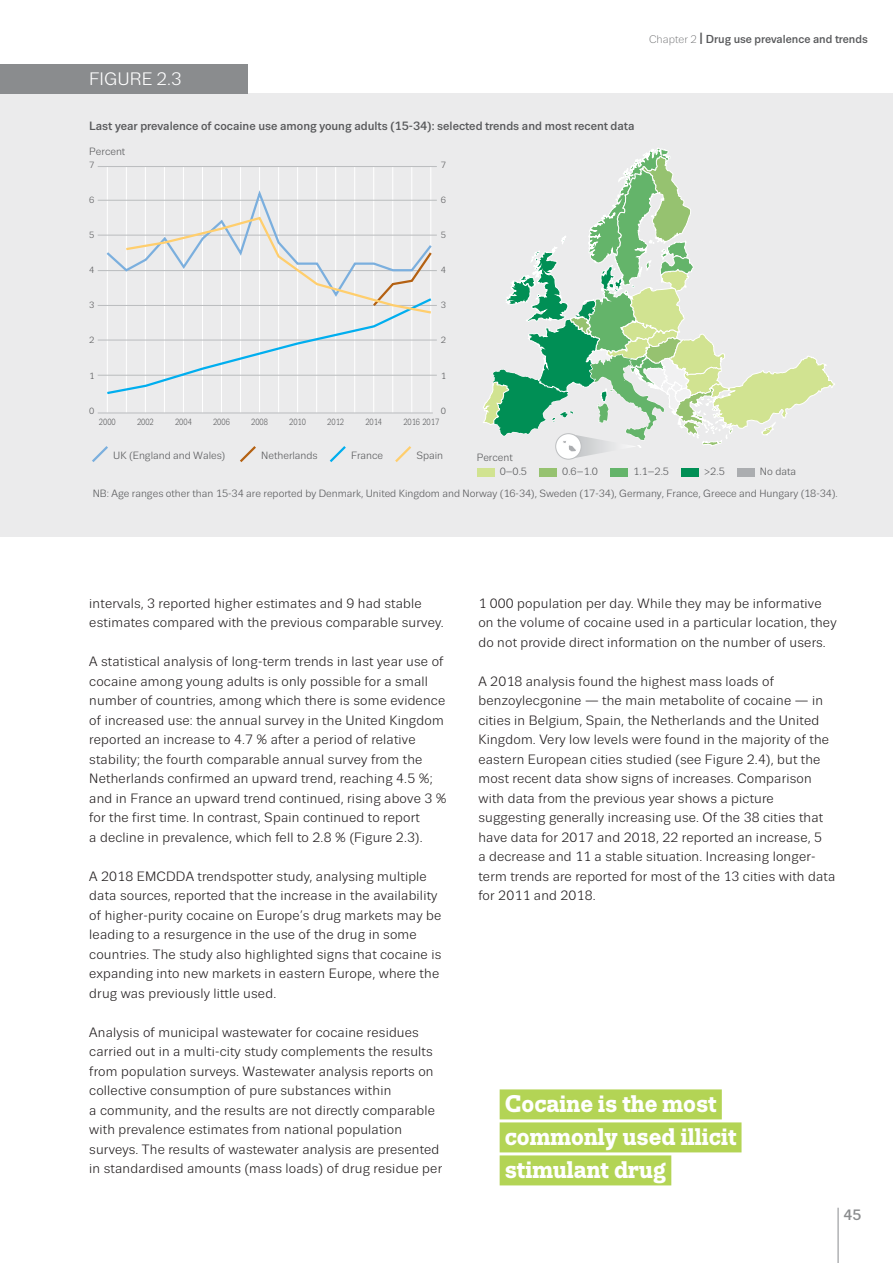
<style>
.page{position:relative;width:893px;height:1263px;background:#fff}
.page>*{position:absolute;margin:0;border:0;box-sizing:border-box;transform-origin:0 0}
.quote_green{font:700 24px/33px "Trivia Slab";color:#fff}
.figure_number{font:18px "Trivia Sans";color:#fff}
.t1{font:500 15px "Trivia Sans";color:#8a8c8e}
.body{font:13.5px/19.5px "Trivia Sans";letter-spacing:.015em;color:#231f20}
.figure_title{font:500 12px "Trivia Sans";color:#58595b}
.t2{font:500 11.55px "Trivia Sans";color:#58595b}
.t3{font:10.5px "Trivia Sans";color:#58595b}
.t4{font:9px "Trivia Sans";color:#58595b;scale:.8 1}
.t5{font:9px "Trivia Sans";color:#58595b}
.s1{font-weight:300;font-size:10.95px}
.s2{font-size:16.2px}
</style>
<div class="page">
<hr style="left:838px;top:1208px;width:1px;height:55px;background:#8a8c8e">
<div style="left:0;top:94px;width:893px;height:443px;background:#ebebec"></div>
<hr style="left:335px;top:166px;width:1px;height:247px;background:#fff">
<hr style="left:107px;top:166px;width:1px;height:247px;background:#fff">
<hr style="left:126px;top:166px;width:1px;height:247px;background:#fff">
<hr style="left:145px;top:166px;width:1px;height:247px;background:#fff">
<hr style="left:164px;top:166px;width:1px;height:247px;background:#fff">
<hr style="left:183px;top:166px;width:1px;height:247px;background:#fff">
<hr style="left:202px;top:166px;width:1px;height:247px;background:#fff">
<hr style="left:221px;top:166px;width:1px;height:247px;background:#fff">
<hr style="left:240px;top:166px;width:1px;height:247px;background:#fff">
<hr style="left:259px;top:166px;width:1px;height:247px;background:#fff">
<hr style="left:278px;top:166px;width:1px;height:247px;background:#fff">
<hr style="left:297px;top:166px;width:1px;height:247px;background:#fff">
<hr style="left:316px;top:166px;width:1px;height:247px;background:#fff">
<hr style="left:354px;top:166px;width:1px;height:247px;background:#fff">
<hr style="left:430px;top:166px;width:1px;height:247px;background:#fff">
<hr style="left:411px;top:166px;width:1px;height:247px;background:#fff">
<hr style="left:392px;top:166px;width:1px;height:247px;background:#fff">
<hr style="left:373px;top:166px;width:1px;height:247px;background:#fff">
<hr style="left:98px;top:235px;width:339px;height:1px;background:#bcbec0">
<hr style="left:98px;top:200px;width:339px;height:1px;background:#bcbec0">
<hr style="left:98px;top:166px;width:339px;height:1px;background:#bcbec0">
<hr style="left:98px;top:270px;width:339px;height:1px;background:#bcbec0">
<hr style="left:98px;top:305px;width:339px;height:1px;background:#bcbec0">
<hr style="left:98px;top:375px;width:339px;height:1px;background:#bcbec0">
<hr style="left:98px;top:339px;width:339px;height:2px;background:#bcbec0">
<hr style="left:98px;top:412px;width:335px;height:1px;background:#bcbec0">
<svg style="left:483px;top:148px;width:352px;height:311px"></svg>
<svg style="left:104px;top:190px;width:330px;height:205px"></svg>
<div style="left:477px;top:468px;width:17px;height:8px;background:#d1e391"></div>
<div style="left:540px;top:468px;width:17px;height:8px;background:#96c270"></div>
<div style="left:611px;top:468px;width:17px;height:8px;background:#64b46a"></div>
<div style="left:682px;top:468px;width:17px;height:8px;background:#008f55"></div>
<div style="left:737px;top:468px;width:18px;height:8px;background:#abadb0"></div>
<svg style="left:329px;top:446px;width:17px;height:16px"></svg>
<svg style="left:395px;top:446px;width:16px;height:16px"></svg>
<svg style="left:240px;top:446px;width:16px;height:16px"></svg>
<svg style="left:92px;top:446px;width:16px;height:16px"></svg>
<div style="left:0;top:64px;width:248px;height:30px;background:#8a8c8e"></div>
<div style="left:500px;top:1089px;width:222px;height:30px;background:#b3d455"></div>
<div style="left:500px;top:1122px;width:241px;height:30px;background:#b3d455"></div>
<div style="left:500px;top:1155px;width:171px;height:30px;background:#b3d455"></div>
<p class="figure_number" style="left:89px;top:69px;width:94px">FIGURE 2.3</p>
<p class="figure_title" style="left:89px;top:119px;width:547px">Last year prevalence of cocaine use among young adults (15-34): selected trends and most recent data</p>
<p class="t3" style="left:89px;top:146px;width:38px">Percent</p>
<p class="t5" style="left:89px;top:160px;width:7px">7</p>
<p class="t5" style="left:441px;top:160px;width:7px">7</p>
<p class="t5" style="left:89px;top:195px;width:7px">6</p>
<p class="t5" style="left:441px;top:195px;width:7px">6</p>
<p class="t5" style="left:89px;top:230px;width:7px">5</p>
<p class="t5" style="left:441px;top:230px;width:7px">5</p>
<p class="t5" style="left:89px;top:265px;width:7px">4</p>
<p class="t5" style="left:441px;top:265px;width:7px">4</p>
<p class="t5" style="left:89px;top:301px;width:7px">3</p>
<p class="t5" style="left:89px;top:336px;width:7px">2</p>
<p class="t5" style="left:89px;top:371px;width:7px">1</p>
<p class="t5" style="left:89px;top:406px;width:7px">0</p>
<p class="t5" style="left:441px;top:300px;width:7px">3</p>
<p class="t5" style="left:441px;top:336px;width:7px">2</p>
<p class="t5" style="left:441px;top:371px;width:7px">1</p>
<p class="t5" style="left:441px;top:406px;width:7px">0</p>
<p class="t4" style="left:99px;top:417px;width:22px">2000</p>
<p class="t4" style="left:137px;top:417px;width:22px">2002</p>
<p class="t4" style="left:175px;top:417px;width:22px">2004</p>
<p class="t4" style="left:213px;top:417px;width:22px">2006</p>
<p class="t4" style="left:251px;top:417px;width:22px">2008</p>
<p class="t4" style="left:289px;top:417px;width:22px">2010</p>
<p class="t4" style="left:327px;top:417px;width:22px">2012</p>
<p class="t4" style="left:365px;top:417px;width:22px">2014</p>
<p class="t4" style="left:403px;top:417px;width:46px">2016 2017</p>
<p class="t2" style="left:649px;top:32px;width:220px"><span class="s1">Chapter 2</span> <span class="s2">I</span> Drug use prevalence and trends</p>
<p class="t3" style="left:113px;top:450px;width:114px">UK (England and Wales)</p>
<p class="t3" style="left:261px;top:450px;width:58px">Netherlands</p>
<p class="t3" style="left:351px;top:450px;width:34px">France</p>
<p class="t3" style="left:416px;top:450px;width:28px">Spain</p>
<p class="t3" style="left:477px;top:452px;width:38px">Percent</p>
<p class="t3" style="left:93px;top:488px;width:747px">NB: Age ranges other than 15-34 are reported by Denmark, United Kingdom and Norway (16-34), Sweden (17-34), Germany, France, Greece and Hungary (18-34).</p>
<p class="t3" style="left:500px;top:466px;width:29px">0–0.5</p>
<p class="t3" style="left:562px;top:466px;width:37px">0.6–1.0</p>
<p class="t3" style="left:633px;top:466px;width:37px">1.1–2.5</p>
<p class="t3" style="left:704px;top:466px;width:22px">&gt;2.5</p>
<p class="t3" style="left:760px;top:466px;width:38px">No data</p>
<p class="body" style="left:89px;top:593px;width:356px">intervals, 3 reported higher estimates and 9 had stable estimates compared with the previous comparable survey.</p>
<p class="body" style="left:89px;top:652px;width:359px">A statistical analysis of long-term trends in last year use of cocaine among young adults is only possible for a small number of countries, among which there is some evidence of increased use: the annual survey in the United Kingdom reported an increase to 4.7 % after a period of relative stability; the fourth comparable annual survey from the Netherlands confirmed an upward trend, reaching 4.5 %; and in France an upward trend continued, rising above 3 % for the first time. In contrast, Spain continued to report<br>a decline in prevalence, which fell to 2.8 % (Figure 2.3).</p>
<p class="body" style="left:89px;top:866px;width:354px">A 2018 EMCDDA trendspotter study, analysing multiple data sources, reported that the increase in the availability of higher-purity cocaine on Europe’s drug markets may be leading to a resurgence in the use of the drug in some countries. The study also highlighted signs that cocaine is expanding into new markets in eastern Europe, where the drug was previously little used.</p>
<p class="body" style="left:89px;top:1022px;width:354px">Analysis of municipal wastewater for cocaine residues carried out in a multi-city study complements the results from population surveys. Wastewater analysis reports on collective consumption of pure substances within<br>a community, and the results are not directly comparable with prevalence estimates from national population surveys. The results of wastewater analysis are presented in standardised amounts (mass loads) of drug residue per</p>
<p class="body" style="left:478px;top:593px;width:360px">1 000 population per day. While they may be informative on the volume of cocaine used in a particular location, they do not provide direct information on the number of users.</p>
<p class="body" style="left:478px;top:671px;width:358px">A 2018 analysis found the highest mass loads of benzoylecgonine — the main metabolite of cocaine — in cities in Belgium, Spain, the Netherlands and the United Kingdom. Very low levels were found in the majority of the eastern European cities studied (see Figure 2.4), but the most recent data show signs of increases. Comparison with data from the previous year shows a picture suggesting generally increasing use. Of the 38 cities that have data for 2017 and 2018, 22 reported an increase, 5<br>a decrease and 11 a stable situation. Increasing longer&shy;term trends are reported for most of the 13 cities with data for 2011 and 2018.</p>
<p class="quote_green" style="left:505px;top:1088px;width:233px">Cocaine is the most commonly used illicit stimulant drug</p>
<p class="t1" style="left:843px;top:1207px;width:19px">45</p>
</div>
